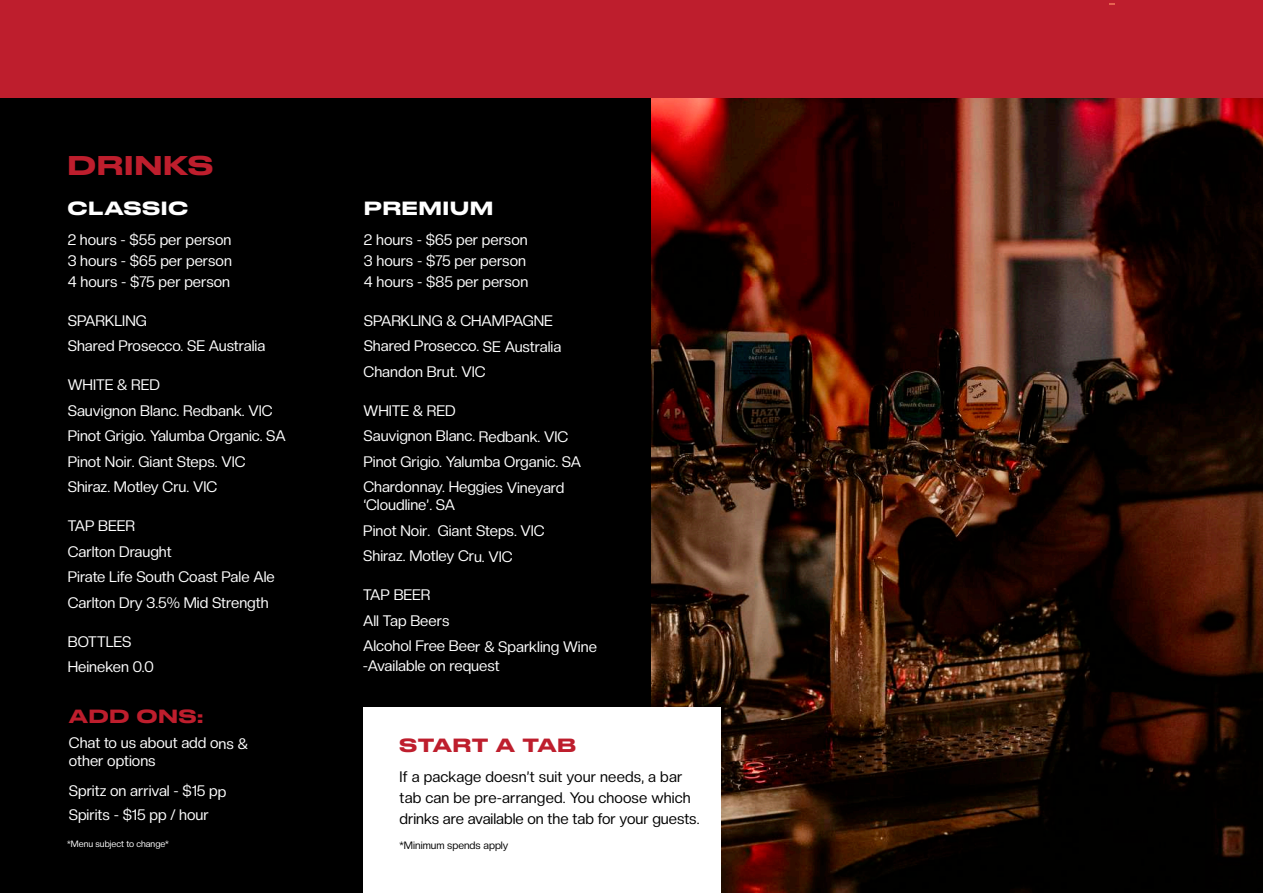
<style>
.page{position:relative;width:1263px;height:893px;background:#000}
.page>*{position:absolute;margin:0;border:0;box-sizing:border-box;transform-origin:0 0}
.t1{font:500 25.5px "Druk Wide";letter-spacing:.06em;color:#be1e2d}
.t2{font:500 18px "Druk Wide";letter-spacing:.055em;color:#be1e2d}
.t3{font:500 18px "Druk Wide";letter-spacing:.055em;color:#fff}
.t4{font:15px/25.5px "Creato Display";letter-spacing:-.005em;color:#fff}
.t5{font:15px/21px "Creato Display";letter-spacing:.01em;color:#000}
.t6{font:10.5px "Creato Display";color:#000}
.t7{font:9px "Creato Display";color:#fff}
</style>
<div class="page">
<img style="left:652px;top:97px;width:611px;height:796px">
<div style="left:0;top:0;width:1263px;height:97px;background:#be1e2d"></div>
<div style="left:363px;top:708px;width:358px;height:185px;background:#fff"></div>
<h1 class="t1" style="left:68px;top:144px;width:147px">DRINKS</h1>
<p class="t3" style="left:68px;top:193px;width:122px">CLASSIC</p>
<p class="t4" style="left:68px;top:229px;width:166px;line-height:21px;text-align:justify">2 hours - $55 per person 3 hours - $65 per person 4 hours - $75 per person</p>
<p class="t4" style="left:68px;top:307px;width:199px">SPARKLING<br>Shared Prosecco. SE Australia</p>
<p class="t4" style="left:68px;top:372px;width:219px">WHITE &amp; RED<br>Sauvignon Blanc. Redbank. VIC<br>Pinot Grigio. Yalumba Organic. SA<br>Pinot Noir. Giant Steps. VIC<br>Shiraz. Motley Cru. VIC</p>
<p class="t4" style="left:68px;top:513px;width:208px">TAP BEER<br>Carlton Draught<br>Pirate Life South Coast Pale Ale<br>Carlton Dry 3.5% Mid Strength</p>
<p class="t4" style="left:68px;top:628px;width:88px">BOTTLES<br>Heineken 0.0</p>
<p class="t2" style="left:69px;top:701px;width:136px">ADD ONS:</p>
<p class="t4" style="left:69px;top:734px;width:180px;line-height:17.9px">Chat to us about add ons &amp; other options</p>
<p class="t4" style="left:69px;top:779px;width:159px;line-height:24px">Spritz on arrival - $15 pp<br>Spirits - $15 pp / hour</p>
<p class="t7" style="left:67px;top:838px;width:103px">*Menu subject to change*</p>
<p class="t3" style="left:364px;top:193px;width:131px">PREMIUM</p>
<p class="t4" style="left:364px;top:229px;width:166px;line-height:21px">2 hours - $65 per person<br>3 hours - $75 per person<br>4 hours - $85 per person</p>
<p class="t4" style="left:364px;top:308px;width:199px">SPARKLING &amp; CHAMPAGNE<br>Shared Prosecco. SE Australia<br>Chandon Brut. VIC</p>
<p class="t4" style="left:363px;top:397px;width:219px">WHITE &amp; RED<br>Sauvignon Blanc. Redbank. VIC<br>Pinot Grigio. Yalumba Organic. SA<br>Chardonnay. Heggies Vineyard</p>
<p class="t4" style="left:363px;top:492px;width:183px">‘Cloudline’. SA<br>Pinot Noir. Giant Steps. VIC<br>Shiraz. Motley Cru. VIC</p>
<p class="t4" style="left:363px;top:582px;width:235px">TAP BEER<br>All Tap Beers<br>Alcohol Free Beer &amp; Sparkling Wine</p>
<p class="t4" style="left:363px;top:653px;width:138px">-Available on request</p>
<p class="t2" style="left:400px;top:730px;width:178px">START A TAB</p>
<p class="t5" style="left:400px;top:765px;width:301px">If a package doesn’t suit your needs, a bar tab can be pre-arranged. You choose which drinks are available on the tab for your guests.</p>
<p class="t6" style="left:400px;top:839px;width:110px">*Minimum spends apply</p>
</div>
